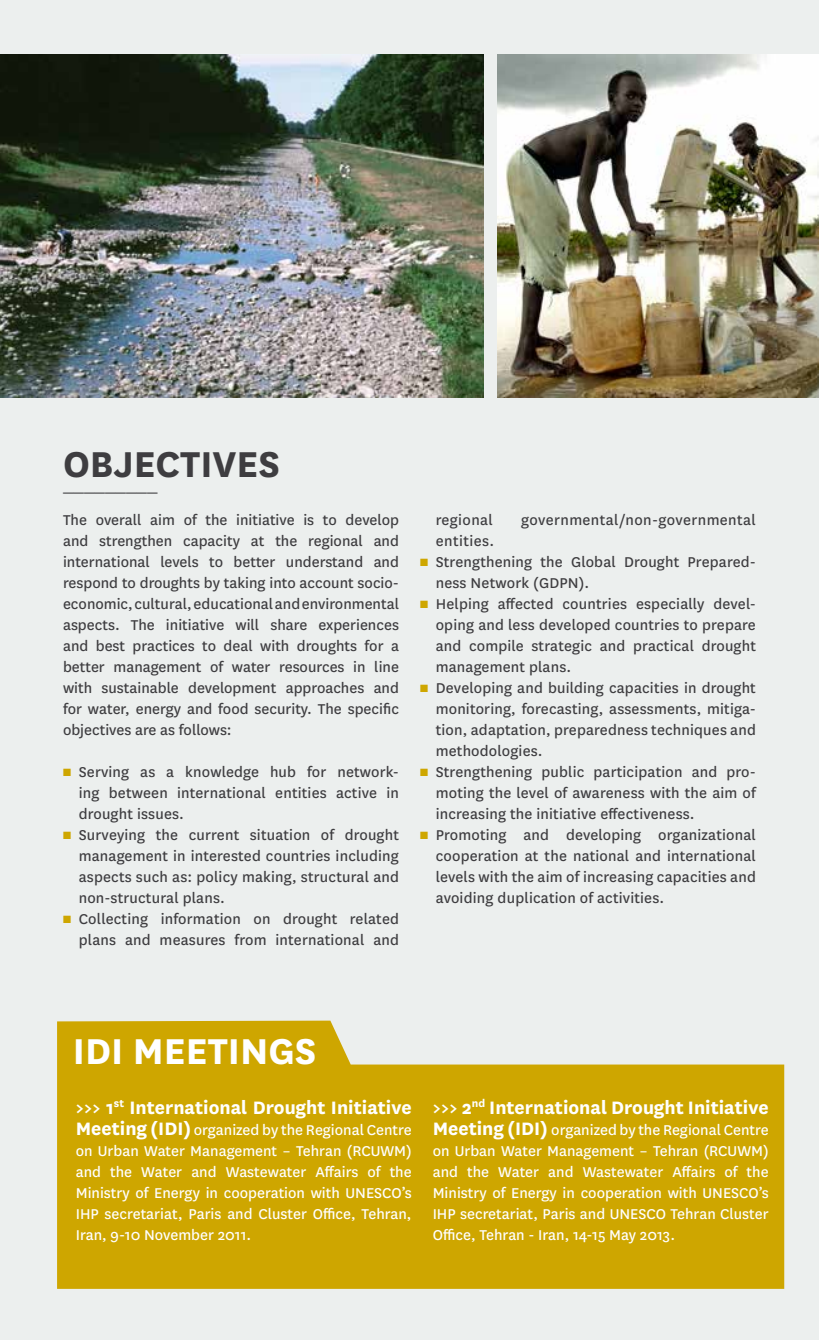
<style>
.page{position:relative;width:819px;height:1340px;background:#fff}
.page>*{position:absolute;margin:0;border:0;box-sizing:border-box;transform-origin:0 0}
.t1{font:700 42px "National";color:#fff}
.t2{font:700 42px "National";color:#3e3d40}
.t3{font:700 21px "National";color:#fff}
.t4{font:21px "ITC Avant Garde Pro";color:#3e3d40}
.t5{font:16.62px/21px "National";letter-spacing:.01em;color:#3e3d40;text-align:justify}
.t6{font:16.62px/21px "National";color:#fff;text-align:justify}
.s1{color:#cea600}
.s2{font-weight:700;font-size:21px}
</style>
<div class="page">
<div style="left:0;top:0;width:819px;height:1339px;background:#ecefee"></div>
<img style="left:0;top:55px;width:484px;height:342px">
<img style="left:497px;top:55px;width:322px;height:342px">
<svg style="left:57px;top:1020px;width:727px;height:268px;fill:#cea600"></svg>
<h1 class="t2" style="left:63px;top:434px;width:216px">Objectives</h1>
<p class="t4" style="left:63px;top:470px;width:96px">_________</p>
<p class="t5" style="left:63px;top:509px;width:337px">The overall aim of the initiative is to develop and strengthen capacity at the regional and international levels to better understand and respond to droughts by taking into account socio&shy;economic, cultural, educational and environmental aspects. The initiative will share experiences and best practices to deal with droughts for a better management of water resources in line with sustainable development approaches and for water, energy and food security. The specific objectives are as follows:</p>
<p class="t5" style="left:79px;top:761px;width:322px;text-indent:-16px"><span class="s1">■</span> Serving as a knowledge hub for network&shy;ing between international entities active in drought issues.</p>
<p class="t5" style="left:79px;top:824px;width:322px;text-indent:-16px"><span class="s1">■</span> Surveying the current situation of drought management in interested countries including aspects such as: policy making, structural and non-structural plans.</p>
<p class="t5" style="left:63px;top:908px;width:337px;text-align:right"><span class="s1">■</span> Collecting information on drought related plans and measures from international and</p>
<p class="t5" style="left:435px;top:509px;width:59px">regional</p>
<p class="t5" style="left:521px;top:509px;width:236px">governmental/non-governmental</p>
<p class="t5" style="left:435px;top:530px;width:60px">entities.</p>
<p class="t5" style="left:435px;top:551px;width:322px;text-indent:-16px"><span class="s1">■</span> Strengthening the Global Drought Prepared&shy;ness Network (GDPN).</p>
<p class="t5" style="left:435px;top:593px;width:322px;text-indent:-16px"><span class="s1">■</span> Helping affected countries especially devel&shy;oping and less developed countries to prepare and compile strategic and practical drought management plans.</p>
<p class="t5" style="left:435px;top:677px;width:322px;text-indent:-16px"><span class="s1">■</span> Developing and building capacities in drought monitoring, forecasting, assessments, mitiga&shy;tion, adaptation, preparedness techniques and methodologies.</p>
<p class="t5" style="left:435px;top:761px;width:322px;text-indent:-16px"><span class="s1">■</span> Strengthening public participation and pro&shy;moting the level of awareness with the aim of increasing the initiative effectiveness.</p>
<p class="t5" style="left:435px;top:824px;width:322px;text-indent:-16px"><span class="s1">■</span> Promoting and developing organizational cooperation at the national and international levels with the aim of increasing capacities and avoiding duplication of activities.</p>
<h1 class="t1" style="left:73px;top:1021px;width:245px">IDI MEETINGS</h1>
<p class="t3" style="left:76px;top:1092px;width:337px">&gt;&gt;&gt; 1<sup>st</sup> International Drought Initiative</p>
<p class="t6" style="left:76px;top:1118px;width:337px"><span class="s2">Meeting (IDI)</span> organized by the Regional Centre on Urban Water Management – Tehran (RCUWM) and the Water and Wastewater Affairs of the Ministry of Energy in cooperation with UNESCO’s IHP secretariat, Paris and Cluster Office, Tehran, Iran, 9-10 November 2011.</p>
<p class="t3" style="left:432px;top:1092px;width:337px">&gt;&gt;&gt; 2<sup>nd</sup> International Drought Initiative</p>
<p class="t6" style="left:432px;top:1118px;width:337px"><span class="s2">Meeting (IDI)</span> organized by the Regional Centre on Urban Water Management – Tehran (RCUWM) and the Water and Wastewater Affairs of the Ministry of Energy in cooperation with UNESCO’s IHP secretariat, Paris and UNESCO Tehran Cluster Office, Tehran - Iran, 14-15 May 2013.</p>
</div>
